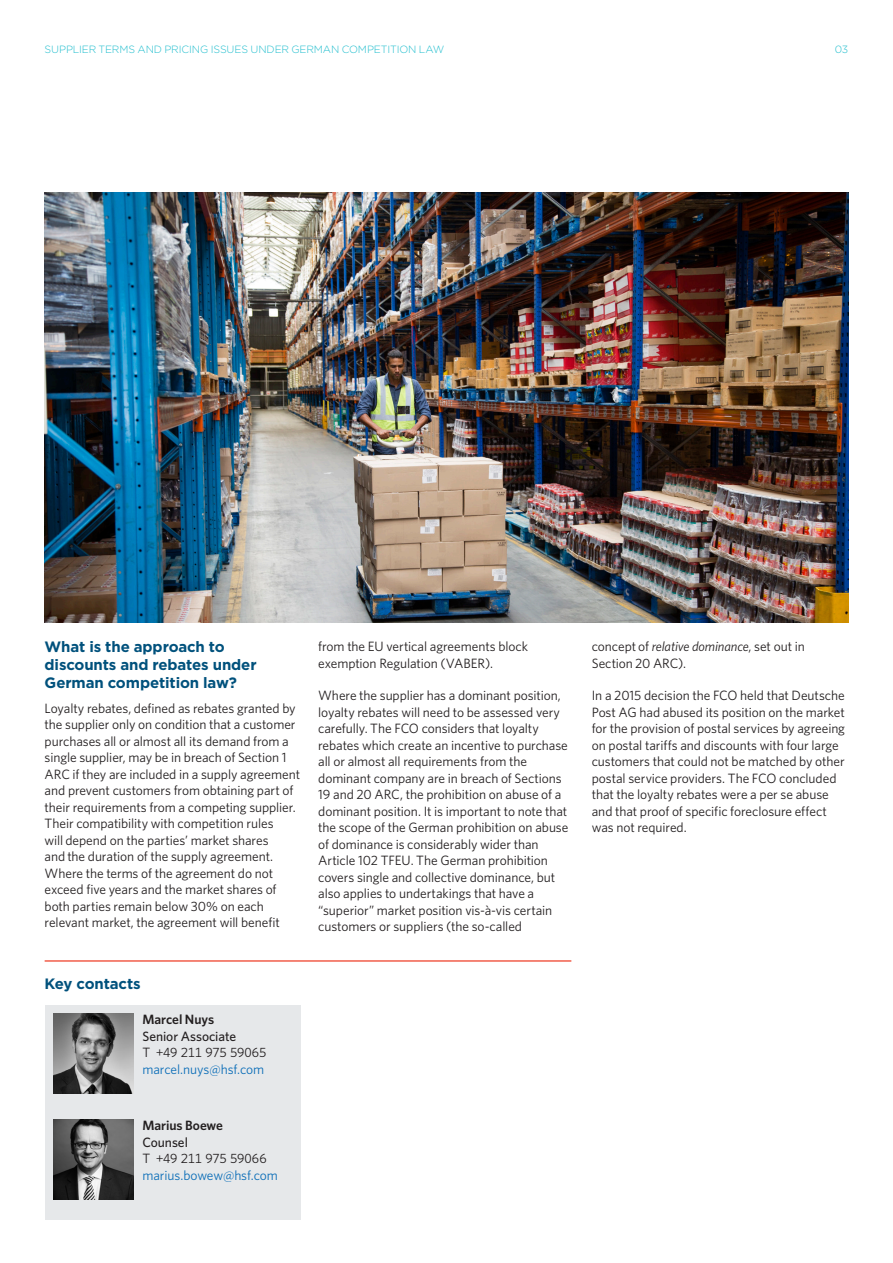
<style>
.page{position:relative;width:893px;height:1263px;background:#fff}
.page>*{position:absolute;margin:0;border:0;box-sizing:border-box;transform-origin:0 0}
.Body_Header_1{font:700 15px/18px "Gotham";letter-spacing:-.01em;color:#00517c}
.Body_Text{font:13.5px/16.5px "Whitney";letter-spacing:-.005em;color:#231f20}
.Employee_Email{font:13.5px "Whitney";letter-spacing:-.005em;color:#0c6eb8}
.Employee_Phone_No_s{font:13.5px "Whitney";letter-spacing:-.015em;color:#231f20}
.Employee_Role{font:500 13.5px "Whitney";letter-spacing:-.005em;color:#231f20}
.Employee_Name{font:600 13.5px "Whitney";letter-spacing:-.005em;color:#231f20}
.t1{font:300 10.5px "Gotham";letter-spacing:-.015em;color:#21bece}
.s1{font-style:italic}
</style>
<div class="page">
<img style="left:45px;top:192px;width:803px;height:431px">
<hr style="left:45px;top:960px;width:526px;height:2px;background:#f15e4a">
<div style="left:45px;top:1005px;width:256px;height:214px;background:#e6e8ea"></div>
<img style="left:53px;top:1013px;width:80px;height:80px">
<img style="left:53px;top:1120px;width:80px;height:80px">
<p class="t1" style="left:45px;top:43px;width:401px">SUPPLIER TERMS AND PRICING ISSUES UNDER GERMAN COMPETITION LAW</p>
<p class="t1" style="left:835px;top:43px;width:15px">03</p>
<p class="Body_Header_1" style="left:45px;top:638px;width:213px">What is the approach to discounts and rebates under<br>German competition law?</p>
<p class="Body_Text" style="left:45px;top:700px;width:257px">Loyalty rebates, defined as rebates granted by the supplier only on condition that a customer purchases all or almost all its demand from a single supplier, may be in breach of Section 1<br>ARC if they are included in a supply agreement and prevent customers from obtaining part of their requirements from a competing supplier.<br>Their compatibility with competition rules<br>will depend on the parties’ market shares<br>and the duration of the supply agreement.<br>Where the terms of the agreement do not exceed five years and the market shares of both parties remain below 30% on each relevant market, the agreement will benefit</p>
<p class="Body_Header_1" style="left:45px;top:974px;width:98px">Key contacts</p>
<p class="Employee_Name" style="left:142px;top:1010px;width:73px">Marcel Nuys</p>
<p class="Employee_Role" style="left:142px;top:1027px;width:95px">Senior Associate</p>
<p class="Employee_Phone_No_s" style="left:142px;top:1043px;width:125px">T +49 211 975 59065</p>
<p class="Employee_Email" style="left:142px;top:1060px;width:123px">marcel.nuys@hsf.com</p>
<p class="Employee_Name" style="left:142px;top:1117px;width:82px">Marius Boewe</p>
<p class="Employee_Role" style="left:142px;top:1133px;width:47px">Counsel</p>
<p class="Employee_Phone_No_s" style="left:142px;top:1150px;width:126px">T +49 211 975 59066</p>
<p class="Employee_Email" style="left:142px;top:1166px;width:137px">marius.bowew@hsf.com</p>
<p class="Body_Text" style="left:318px;top:638px;width:211px">from the EU vertical agreements block exemption Regulation (VABER).</p>
<p class="Body_Text" style="left:318px;top:687px;width:252px">Where the supplier has a dominant position, loyalty rebates will need to be assessed very carefully. The FCO considers that loyalty rebates which create an incentive to purchase all or almost all requirements from the dominant company are in breach of Sections 19 and 20 ARC, the prohibition on abuse of a dominant position. It is important to note that the scope of the German prohibition on abuse of dominance is considerably wider than Article 102 TFEU. The German prohibition covers single and collective dominance, but also applies to undertakings that have a “superior” market position vis-à-vis certain customers or suppliers (the so-called</p>
<p class="Body_Text" style="left:592px;top:638px;width:215px">concept of <span class="s1">relative dominance</span>, set out in<br>Section 20 ARC).</p>
<p class="Body_Text" style="left:592px;top:687px;width:255px">In a 2015 decision the FCO held that Deutsche Post AG had abused its position on the market for the provision of postal services by agreeing on postal tariffs and discounts with four large customers that could not be matched by other postal service providers. The FCO concluded that the loyalty rebates were a per se abuse and that proof of specific foreclosure effect was not required.</p>
</div>
